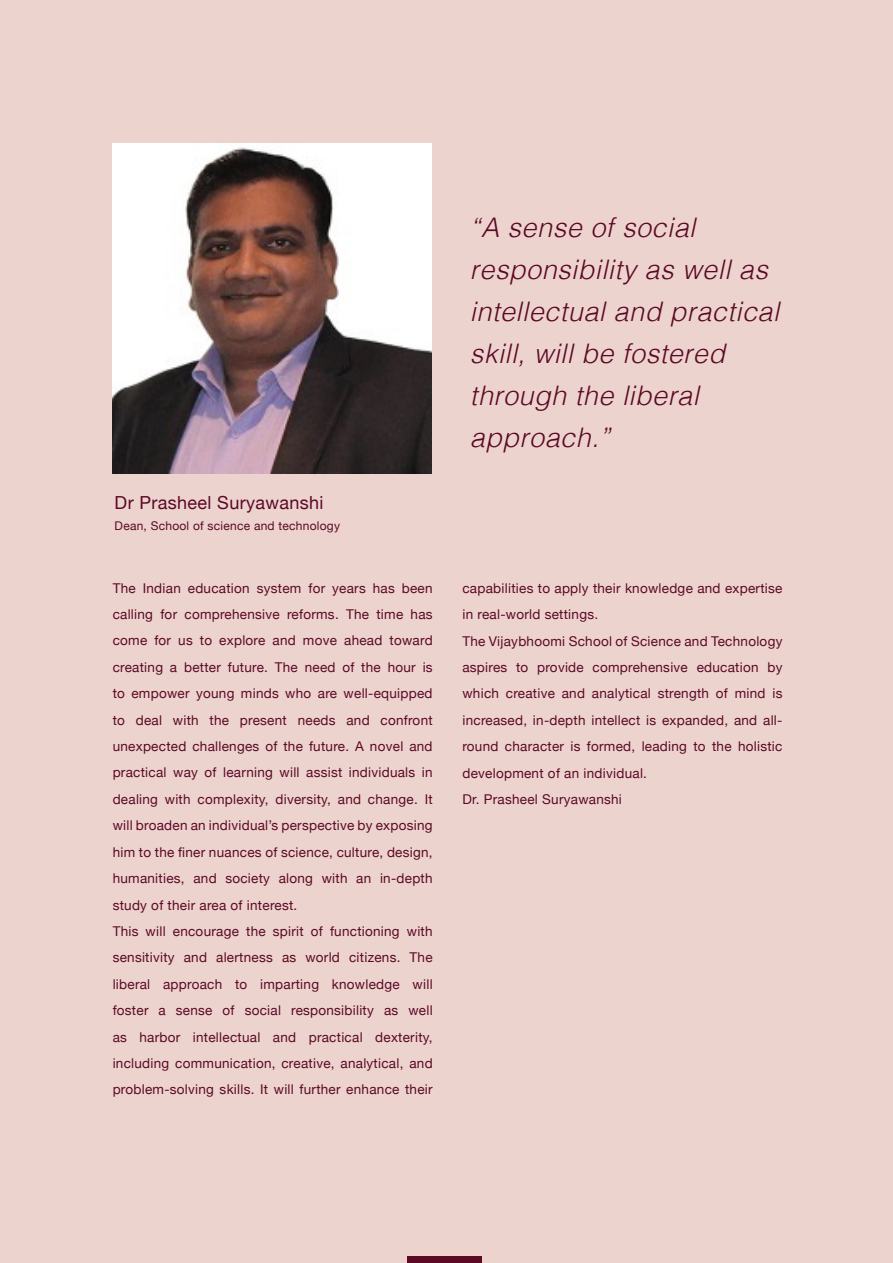
<style>
.page{position:relative;width:893px;height:1263px;background:#edd3ce}
.page>*{position:absolute;margin:0;border:0;box-sizing:border-box;transform-origin:0 0}
.Pull_Quote{font:italic 300 27px/42px "Helvetica";letter-spacing:.02em;color:#5b0925}
.Body_Text{font:18px "Helvetica Neue";letter-spacing:.02em;color:#5b0925}
.Body_Text-2{font:13.5px/26.4px "Helvetica Neue";letter-spacing:.02em;color:#5b0925;text-align:justify}
.Body_Text-3{font:12px "Helvetica Neue";letter-spacing:.02em;color:#5b0925}
</style>
<div class="page">
<div style="left:407px;top:1257px;width:75px;height:6px;background:#5b0925"></div>
<img style="left:113px;top:143px;width:318px;height:330px">
<p class="Body_Text" style="left:115px;top:490px;width:210px">Dr Prasheel Suryawanshi</p>
<p class="Body_Text-3" style="left:115px;top:517px;width:227px">Dean, School of science and technology</p>
<p class="Body_Text-2" style="left:113px;top:575px;width:321px">The Indian education system for years has been calling for comprehensive reforms. The time has come for us to explore and move ahead toward creating a better future. The need of the hour is to empower young minds who are well-equipped to deal with the present needs and confront unexpected challenges of the future. A novel and practical way of learning will assist individuals in dealing with complexity, diversity, and change. It will broaden an individual’s perspective by exposing him to the finer nuances of science, culture, design, humanities, and society along with an in-depth study of their area of interest.</p>
<p class="Body_Text-2" style="left:113px;top:919px;width:321px">This will encourage the spirit of functioning with sensitivity and alertness as world citizens. The liberal approach to imparting knowledge will foster a sense of social responsibility as well as harbor intellectual and practical dexterity, including communication, creative, analytical, and problem-solving skills. It will further enhance their</p>
<p class="Pull_Quote" style="left:470px;top:205px;width:311px">“A sense of social responsibility as well as intellectual and practical skill, will be fostered through the liberal approach.”</p>
<p class="Body_Text-2" style="left:462px;top:575px;width:321px">capabilities to apply their knowledge and expertise in real-world settings.</p>
<p class="Body_Text-2" style="left:462px;top:628px;width:321px">The Vijaybhoomi School of Science and Technology aspires to provide comprehensive education by which creative and analytical strength of mind is increased, in-depth intellect is expanded, and all&shy;round character is formed, leading to the holistic development of an individual.</p>
<p class="Body_Text-2" style="left:462px;top:787px;width:161px">Dr. Prasheel Suryawanshi</p>
</div>
